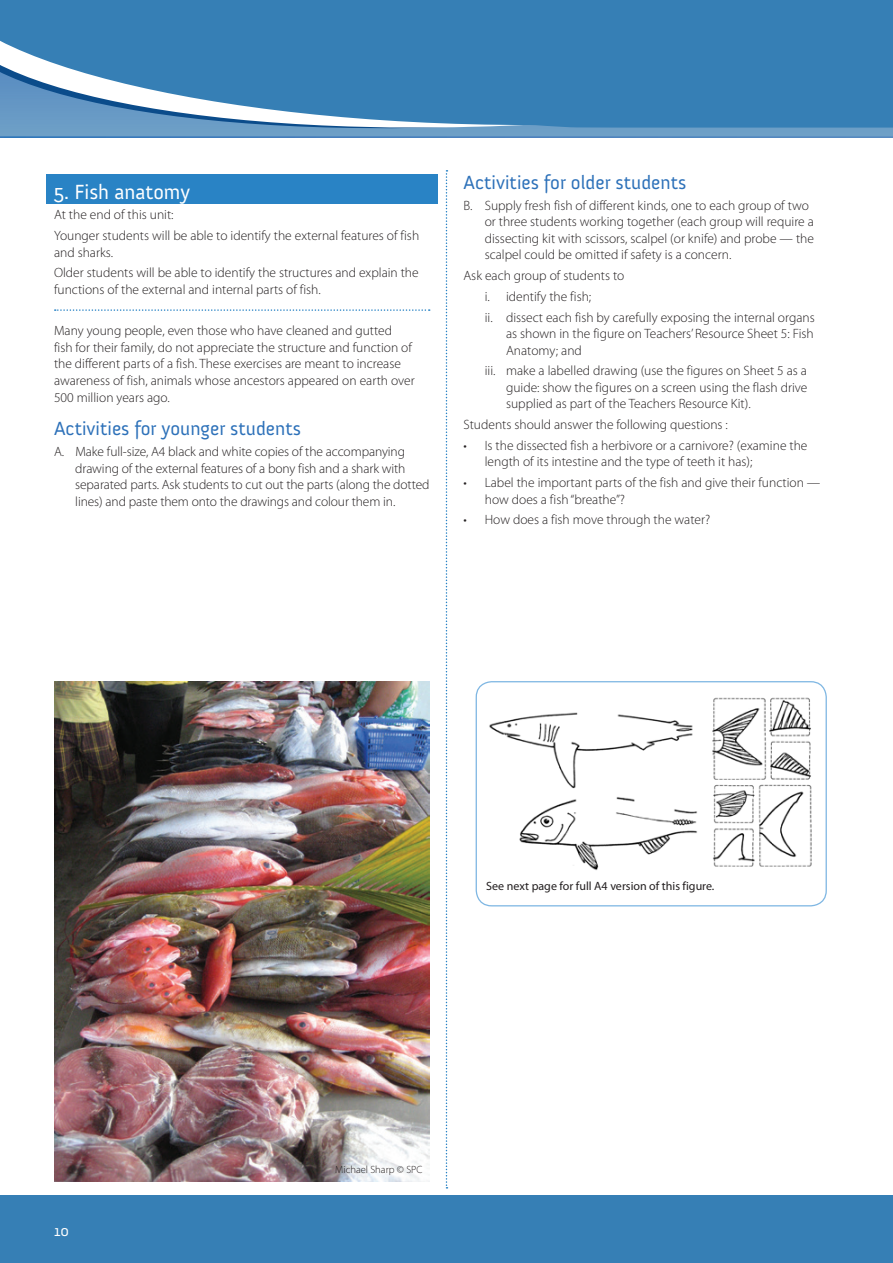
<style>
.page{position:relative;width:893px;height:1263px;background:#fff}
.page>*{position:absolute;margin:0;border:0;box-sizing:border-box;transform-origin:0 0}
.Titre_1{font:21px "Anivers";color:#fff}
.Titre_2{font:19.5px "Anivers";color:#2d71b9}
.t1{font:15px "Anivers";color:#fff}
.body_text{font:300 13.5px/16.5px "Myriad Pro";color:#231f20}
.captions{font:12px "Myriad Pro";color:#231f20}
.body_text-2{font:300 10.5px "Myriad Pro";color:#231f20}
</style>
<div class="page">
<svg style="left:0;top:128px;width:892px;height:10px;background:#6699c4"></svg>
<svg style="left:0;top:0;width:892px;height:128px;background:#4487b9"></svg>
<div style="left:0;top:1196px;width:893px;height:67px;background:#367fb5"></div>
<div style="left:46px;top:174px;width:391px;height:30px;background:#2983c5"></div>
<svg style="left:446px;top:170px;width:1px;height:1018px"></svg>
<img style="left:54px;top:681px;width:375px;height:501px">
<img style="left:489px;top:697px;width:323px;height:173px">
<div style="left:476px;top:681px;width:351px;height:225px;border:1px solid #7fb7e3;border-radius:15px"></div>
<svg style="left:55px;top:309px;width:375px;height:2px"></svg>
<hr style="left:892px;top:0;width:1px;height:1263px;background:#fff">
<p class="Titre_1" style="left:54px;top:180px;width:138px">5. Fish anatomy</p>
<p class="body_text" style="left:54px;top:207px;width:121px">At the end of this unit:</p>
<p class="body_text" style="left:54px;top:227px;width:367px">Younger students will be able to identify the external features of fish and sharks.</p>
<p class="body_text" style="left:54px;top:265px;width:366px">Older students will be able to identify the structures and explain the functions of the external and internal parts of fish.</p>
<p class="body_text" style="left:54px;top:323px;width:362px">Many young people, even those who have cleaned and gutted<br>fish for their family, do not appreciate the structure and function of the different parts of a fish. These exercises are meant to increase awareness of fish, animals whose ancestors appeared on earth over 500 million years ago.</p>
<p class="Titre_2" style="left:54px;top:418px;width:249px">Activities for younger students</p>
<p class="body_text" style="left:75px;top:443px;width:356px;text-indent:-21px">A. Make full-size, A4 black and white copies of the accompanying drawing of the external features of a bony fish and a shark with separated parts. Ask students to cut out the parts (along the dotted lines) and paste them onto the drawings and colour them in.</p>
<p class="Titre_2" style="left:463px;top:172px;width:224px">Activities for older students</p>
<p class="body_text" style="left:485px;top:197px;width:331px;text-indent:-21px">B. Supply fresh fish of different kinds, one to each group of two or three students working together (each group will require a dissecting kit with scissors, scalpel (or knife) and probe — the scalpel could be omitted if safety is a concern.</p>
<p class="body_text" style="left:463px;top:267px;width:162px">Ask each group of students to</p>
<p class="body_text" style="left:485px;top:288px;width:108px">i. identify the fish;</p>
<p class="body_text" style="left:506px;top:309px;width:310px;text-align:justify;text-indent:-21px">ii. dissect each fish by carefully exposing the internal organs as shown in the figure on Teachers’ Resource Sheet 5: Fish Anatomy; and</p>
<p class="body_text" style="left:506px;top:362px;width:303px;text-align:justify;text-indent:-21px">iii. make a labelled drawing (use the figures on Sheet 5 as a guide: show the figures on a screen using the flash drive supplied as part of the Teachers Resource Kit).</p>
<p class="body_text" style="left:463px;top:416px;width:266px">Students should answer the following questions :</p>
<p class="body_text" style="left:485px;top:437px;width:324px;text-indent:-21px">• Is the dissected fish a herbivore or a carnivore? (examine the length of its intestine and the type of teeth it has);</p>
<p class="body_text" style="left:485px;top:474px;width:337px;text-indent:-21px">• Label the important parts of the fish and give their function — how does a fish “breathe”?</p>
<p class="body_text" style="left:463px;top:511px;width:248px">• How does a fish move through the water?</p>
<p class="t1" style="left:54px;top:1223px;width:17px">10</p>
<p class="captions" style="left:486px;top:878px;width:230px">See next page for full A4 version of this figure.</p>
<p class="body_text-2" style="left:335px;top:1163px;width:89px">Michael Sharp © SPC</p>
</div>
